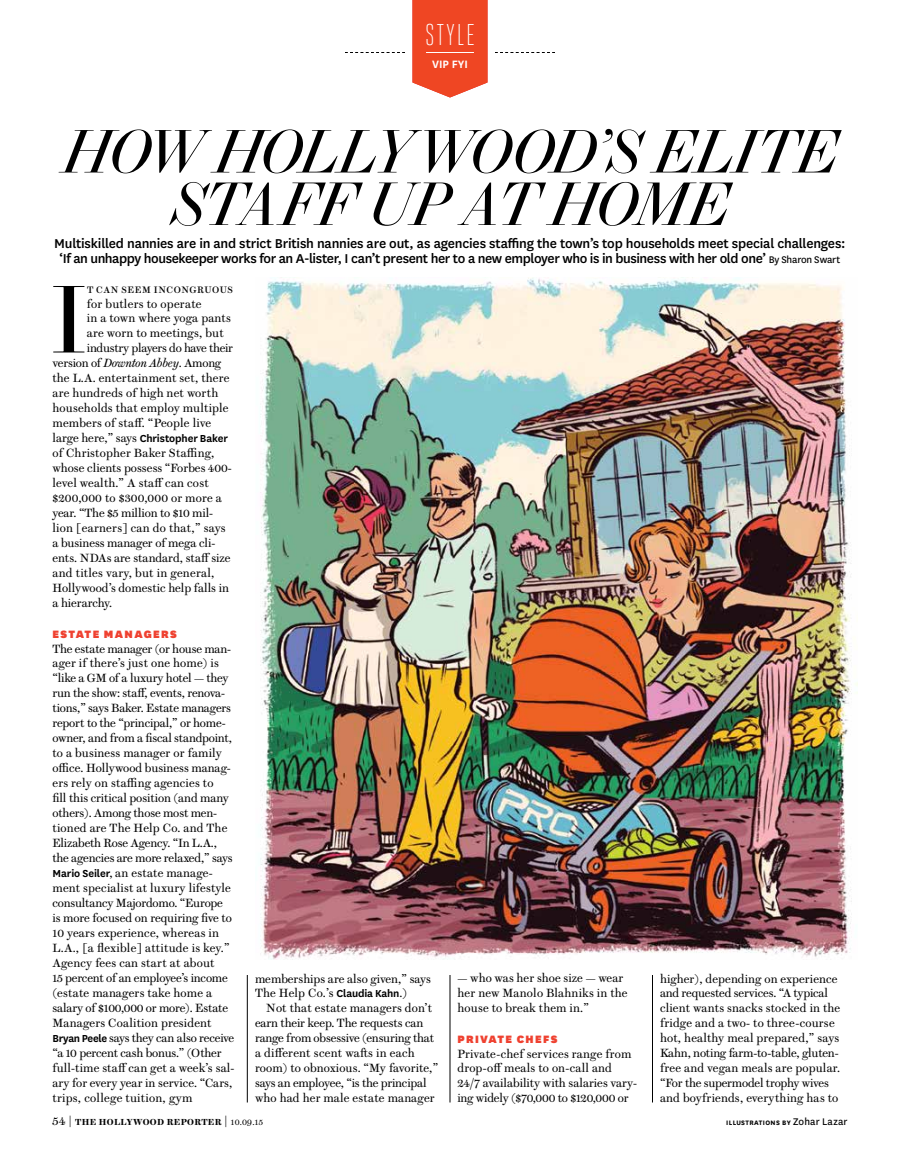
<style>
.page{position:relative;width:900px;height:1170px;background:#fff}
.page>*{position:absolute;margin:0;border:0;box-sizing:border-box;transform-origin:0 0}
.t1{font:96px "Brunel Poster";color:#000}
.t2{font:italic 61.25px/52.5px "Brunel Poster";letter-spacing:-.01em;color:#000;text-align:center}
.t3{font:300 30px "Heroic Condensed";letter-spacing:.055em;color:#fff}
.t4{font:500 15px/15px "National";letter-spacing:-.02em;color:#000;text-align:center}
.t5{font:900 12.5px "National";letter-spacing:.11em;color:#ef4130}
.t6{font:600 12.5px "National";color:#fff}
.t7{font:11.88px/15px "Brunel Text";color:#000}
.t8{font:600 11.88px "National";letter-spacing:-.01em;color:#000}
.t9{font:11.88px "Brunel Text";letter-spacing:-.02em;color:#000}
.t10{font:11.88px "Brunel Text";letter-spacing:.02em;color:#000}
.t11{font:9.38px "Brunel Text Roman No 2";letter-spacing:.055em;color:#000}
.t12{font:600 8.75px "Brunel Text";letter-spacing:.035em;color:#000}
.t13{font:700 7.5px "National";letter-spacing:.05em;color:#000}
.s1{font-weight:400;font-size:11.25px}
.s2{font-style:italic}
.s3{font-family:"Brunel Text";font-weight:400}
.s4{font-family:"National";font-weight:600}
.s5{font-weight:400;font-size:12.5px}
.s6{font-weight:400}
</style>
<div class="page">
<hr style="left:450px;top:975px;width:1px;height:127px;background:#000">
<hr style="left:247px;top:975px;width:1px;height:127px;background:#000">
<img style="left:260px;top:278px;width:598px;height:682px">
<hr style="left:652px;top:975px;width:1px;height:127px;background:#000">
<svg style="left:413px;top:0;width:75px;height:98px;background:#f05535"></svg>
<svg style="left:345px;top:52px;width:60px;height:1px"></svg>
<svg style="left:495px;top:52px;width:60px;height:1px"></svg>
<hr style="left:426px;top:52px;width:48px;height:1px;background:#fff">
<h3 class="t3" style="left:425px;top:18px;width:51px">STYLE</h3>
<p class="t6" style="left:432px;top:55px;width:37px">VIP FYI</p>
<p class="t6" style="left:436px;top:55px;width:30px">XXXX</p>
<h2 class="t2" style="left:63px;top:123px;width:776px">HOW HOLLYWOOD’S ELITE<br>STAFF UP AT HOME</h2>
<p class="t4" style="left:54px;top:235px;width:793px">Multiskilled nannies are in and strict British nannies are out, as agencies staffing the town’s top households meet special challenges: ‘If an unhappy housekeeper works for an A-lister, I can’t present her to a new employer who is in business with her old one’ <span class="s1">By Sharon Swart</span></p>
<h1 class="t1" style="left:52px;top:254px;width:36px">I</h1>
<p class="t11" style="left:87px;top:284px;width:147px">T CAN SEEM INCONGRUOUS</p>
<p class="t10" style="left:87px;top:296px;width:116px">for butlers to operate</p>
<p class="t7" style="left:87px;top:311px;width:146px">in a town where yoga pants</p>
<p class="t7" style="left:87px;top:326px;width:138px">are worn to meetings, but</p>
<p class="t9" style="left:87px;top:341px;width:148px">industry players do have their</p>
<p class="t7" style="left:53px;top:356px;width:170px">version of <span class="s2">Downton Abbey</span>. Among</p>
<p class="t7" style="left:53px;top:371px;width:178px">the L.A. entertainment set, there</p>
<p class="t7" style="left:53px;top:386px;width:167px">are hundreds of high net worth</p>
<p class="t7" style="left:53px;top:401px;width:178px">households that employ multiple</p>
<p class="t7" style="left:53px;top:416px;width:160px">members of staff. “People live</p>
<p class="t8" style="left:53px;top:431px;width:177px"><span class="s3">large here,” says</span> Christopher Baker</p>
<p class="t7" style="left:53px;top:446px;width:181px">of Christopher Baker Staffing, whose clients possess “Forbes 400- level wealth.” A staff can cost $200,000 to $300,000 or more a year. “The $5 million to $10 mil&shy;lion [earners] can do that,” says a business manager of mega cli&shy;ents. NDAs are standard, staff size and titles vary, but in general,<br>Hollywood’s domestic help falls in a hierarchy.</p>
<p class="t5" style="left:52px;top:625px;width:126px">ESTATE MANAGERS</p>
<p class="t7" style="left:52px;top:641px;width:183px">The estate manager (or house man&shy;ager if there’s just one home) is “like a GM of a luxury hotel — they run the show: staff, events, renova&shy;tions,” says Baker. Estate managers report to the “principal,” or home&shy;owner, and from a fiscal standpoint, to a business manager or family office. Hollywood business manag&shy;ers rely on staffing agencies to<br>fill this critical position (and many others). Among those most men&shy;tioned are The Help Co. and The Elizabeth Rose Agency. “In L.A., the agencies are more relaxed,” says <span class="s4">Mario Seiler</span>, an estate manage&shy;ment specialist at luxury lifestyle consultancy Majordomo. “Europe<br>is more focused on requiring five to 10 years experience, whereas in L.A., [a flexible] attitude is key.” Agency fees can start at about<br>15 percent of an employee’s income (estate managers take home a salary of $100,000 or more). Estate Managers Coalition president <span class="s4">Bryan Peele</span> says they can also receive “a 10 percent cash bonus.” (Other full-time staff can get a week’s sal&shy;ary for every year in service. “Cars, trips, college tuition, gym</p>
<p class="t7" style="left:255px;top:971px;width:177px">memberships are also given,” says<br>The Help Co.’s <span class="s4">Claudia Kahn</span>.)</p>
<p class="t7" style="left:255px;top:1001px;width:185px;text-indent:11px">Not that estate managers don’t earn their keep. The requests can range from obsessive (ensuring that a different scent wafts in each room) to obnoxious. “My favorite,” says an employee, “is the principal who had her male estate manager</p>
<p class="t12" style="left:52px;top:1117px;width:212px"><span class="s5">54 |</span> THE HOLLYWOOD REPORTER <span class="s5">|</span> <span class="s6">10.09.15</span></p>
<p class="t7" style="left:458px;top:971px;width:171px">— who was her shoe size — wear her new Manolo Blahniks in the house to break them in.”</p>
<p class="t5" style="left:458px;top:1030px;width:102px">PRIVATE CHEFS</p>
<p class="t7" style="left:458px;top:1046px;width:181px">Private-chef services range from drop-off meals to on-call and 24/7 availability with salaries vary&shy;ing widely ($70,000 to $120,000 or</p>
<p class="t7" style="left:660px;top:971px;width:182px">higher), depending on experience and requested services. “A typical client wants snacks stocked in the fridge and a two- to three-course hot, healthy meal prepared,” says Kahn, noting farm-to-table, gluten&shy;free and vegan meals are popular. “For the supermodel trophy wives and boyfriends, everything has to</p>
<p class="t13" style="left:726px;top:1117px;width:123px">ILLUSTRATIONS BY <span class="s1">Zohar Lazar</span></p>
</div>
